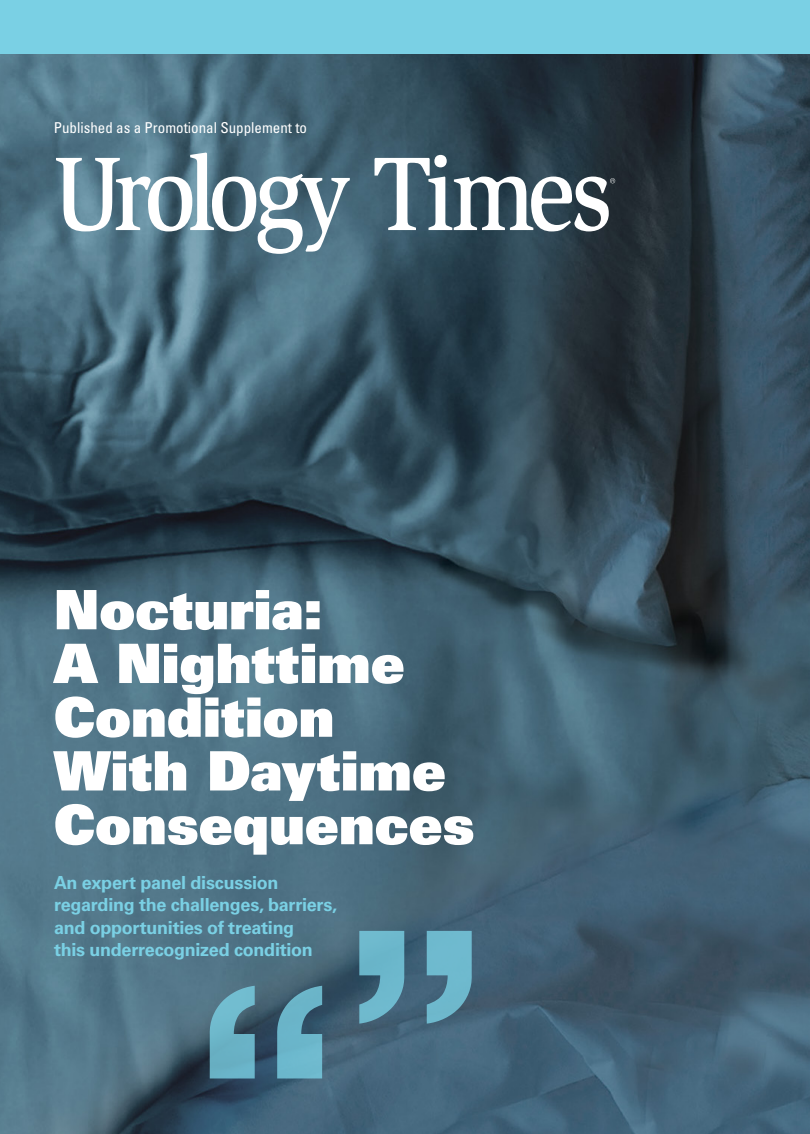
<style>
.page{position:relative;width:810px;height:1134px;background:#fff}
.page>*{position:absolute;margin:0;border:0;box-sizing:border-box;transform-origin:0 0}
.t1{font:54.45px/53.7px "Univers LT Std X Black";letter-spacing:.005em;color:#fff}
.t2{font:700 18px/22.5px "Univers LT Std";letter-spacing:-.015em;color:#7ad0e4}
.t3{font:condensed 15px "Univers LT Std";color:#fff}
</style>
<div class="page">
<img style="left:0;top:54px;width:810px;height:1080px">
<div style="left:0;top:0;width:810px;height:54px;background:#7ad0e4"></div>
<svg style="left:56px;top:153px;width:294px;height:101px"></svg>
<svg style="left:375px;top:155px;width:240px;height:76px"></svg>
<svg style="left:210px;top:986px;width:112px;height:92px;background:#5890a4"></svg>
<svg style="left:359px;top:931px;width:113px;height:93px;background:#5b95aa"></svg>
<p class="t3" style="left:54px;top:118px;width:255px">Published as a Promotional Supplement to</p>
<h1 class="t1" style="left:54px;top:581px;width:422px">Nocturia:<br>A Nighttime<br>Condition<br>With Daytime<br>Consequences</h1>
<p class="t2" style="left:54px;top:871px;width:285px">An expert panel discussion regarding the challenges, barriers, and opportunities of treating<br>this underrecognized condition</p>
</div>
